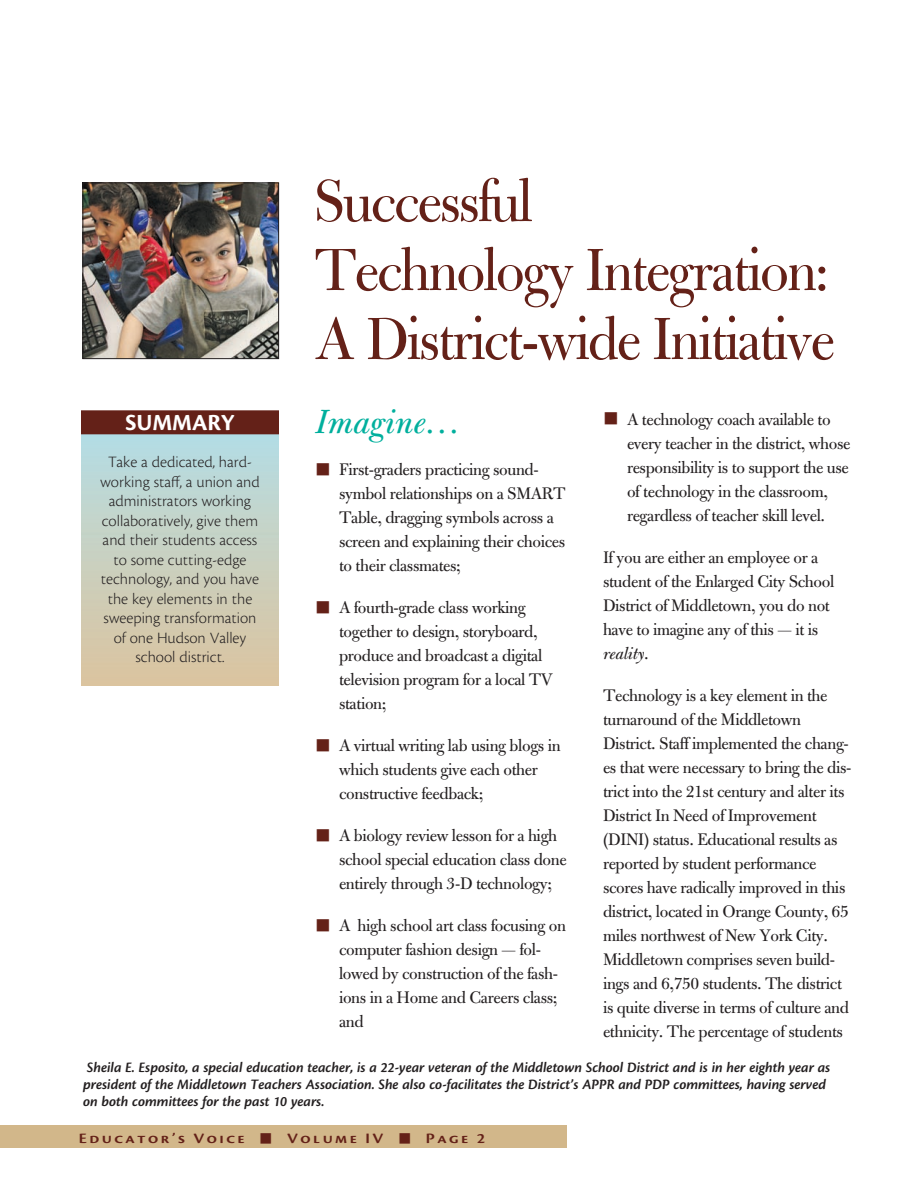
<style>
.page{position:relative;width:918px;height:1188px;background:#fff}
.page>*{position:absolute;margin:0;border:0;box-sizing:border-box;transform-origin:0 0}
.Article_Head{font:66px/69px "Bulmer MT Std Display";letter-spacing:-.02em;color:#642118}
._1-Turq_LeadIn_Text{font:italic 36px "Bulmer MT Std";letter-spacing:-.005em;color:#00af9d}
.SidebarHeadline{font:700 24px "Cronos Pro";color:#fff}
._1-Text{font:18px/24px "Bulmer MT Std";letter-spacing:-.02em;color:#231f20}
._1-Indented_Text{font:18px/24px "Bulmer MT Std";letter-spacing:-.02em;color:#231f20}
._1-Summary{font:300 16.5px/19.5px "Cronos Pro";color:#231f20;text-align:center}
._1-Credentials{font:italic 600 15px/17.2px "Cronos Pro";letter-spacing:-.005em;color:#231f20}
.GreenBar_BlueType{font:15px "Cronos Pro Semibold Disp";letter-spacing:.14em;color:#642118;scale:1.2 1}
.s1{color:#642118}
.s2{font-style:italic}
</style>
<div class="page">
<div style="left:0;top:1125px;width:566px;height:23px;background:#d2b78a"></div>
<div style="left:81px;top:411px;width:198px;height:274px;background:linear-gradient(to bottom,#b1dfea,#dcc49e)"></div>
<div style="left:81px;top:410px;width:198px;height:24px;background:#642118"></div>
<img style="left:84px;top:185px;width:193px;height:172px">
<div style="left:82px;top:183px;width:197px;height:176px;border:1px solid #231f20"></div>
<p class="Article_Head" style="left:315px;top:169px;width:521px">Successful<br>Technology Integration:<br>A District-wide Initiative</p>
<p class="_1-Turq_LeadIn_Text" style="left:315px;top:401px;width:148px">Imagine…</p>
<p class="_1-Text" style="left:339px;top:458px;width:228px;text-indent:-24px"><span class="s1">■</span> First-graders practicing sound&shy;symbol relationships on a SMART<br>Table, dragging symbols across a screen and explaining their choices to their classmates;</p>
<p class="_1-Indented_Text" style="left:339px;top:596px;width:215px;text-indent:-24px"><span class="s1">■</span> A fourth-grade class working together to design, storyboard, produce and broadcast a digital television program for a local TV station;</p>
<p class="_1-Indented_Text" style="left:339px;top:734px;width:223px;text-indent:-24px"><span class="s1">■</span> A virtual writing lab using blogs in which students give each other constructive feedback;</p>
<p class="_1-Indented_Text" style="left:339px;top:824px;width:229px;text-indent:-24px"><span class="s1">■</span> A biology review lesson for a high school special education class done entirely through 3-D technology;</p>
<p class="_1-Indented_Text" style="left:339px;top:914px;width:229px;text-indent:-24px"><span class="s1">■</span> A high school art class focusing on computer fashion design — fol&shy;lowed by construction of the fash&shy;ions in a Home and Careers class; and</p>
<p class="_1-Indented_Text" style="left:627px;top:408px;width:225px;text-indent:-24px"><span class="s1">■</span> A technology coach available to every teacher in the district, whose responsibility is to support the use of technology in the classroom, regardless of teacher skill level.</p>
<p class="_1-Text" style="left:603px;top:546px;width:233px">If you are either an employee or a student of the Enlarged City School<br>District of Middletown, you do not have to imagine any of this — it is <span class="s2">reality</span>.</p>
<p class="_1-Text" style="left:603px;top:684px;width:250px">Technology is a key element in the turnaround of the Middletown District. Staff implemented the chang&shy;es that were necessary to bring the dis&shy;trict into the 21st century and alter its District In Need of Improvement (DINI) status. Educational results as reported by student performance scores have radically improved in this district, located in Orange County, 65 miles northwest of New York City.<br>Middletown comprises seven build&shy;ings and 6,750 students. The district is quite diverse in terms of culture and ethnicity. The percentage of students</p>
<p class="_1-Credentials" style="left:83px;top:1059px;width:749px">Sheila E. Esposito, a special education teacher, is a 22-year veteran of the Middletown School District and is in her eighth year as president of the Middletown Teachers Association. She also co-facilitates the District’s APPR and PDP committees, having served on both committees for the past 10 years.</p>
<p class="SidebarHeadline" style="left:125px;top:409px;width:111px">SUMMARY</p>
<p class="_1-Summary" style="left:100px;top:452px;width:161px">Take a dedicated, hard&shy;working staff, a union and administrators working collaboratively, give them and their students access to some cutting-edge technology, and you have the key elements in the sweeping transformation of one Hudson Valley school district.</p>
<p class="GreenBar_BlueType" style="left:79px;top:1130px;width:340px">Educator’s Voice ■ Volume IV ■ Page 2</p>
</div>
